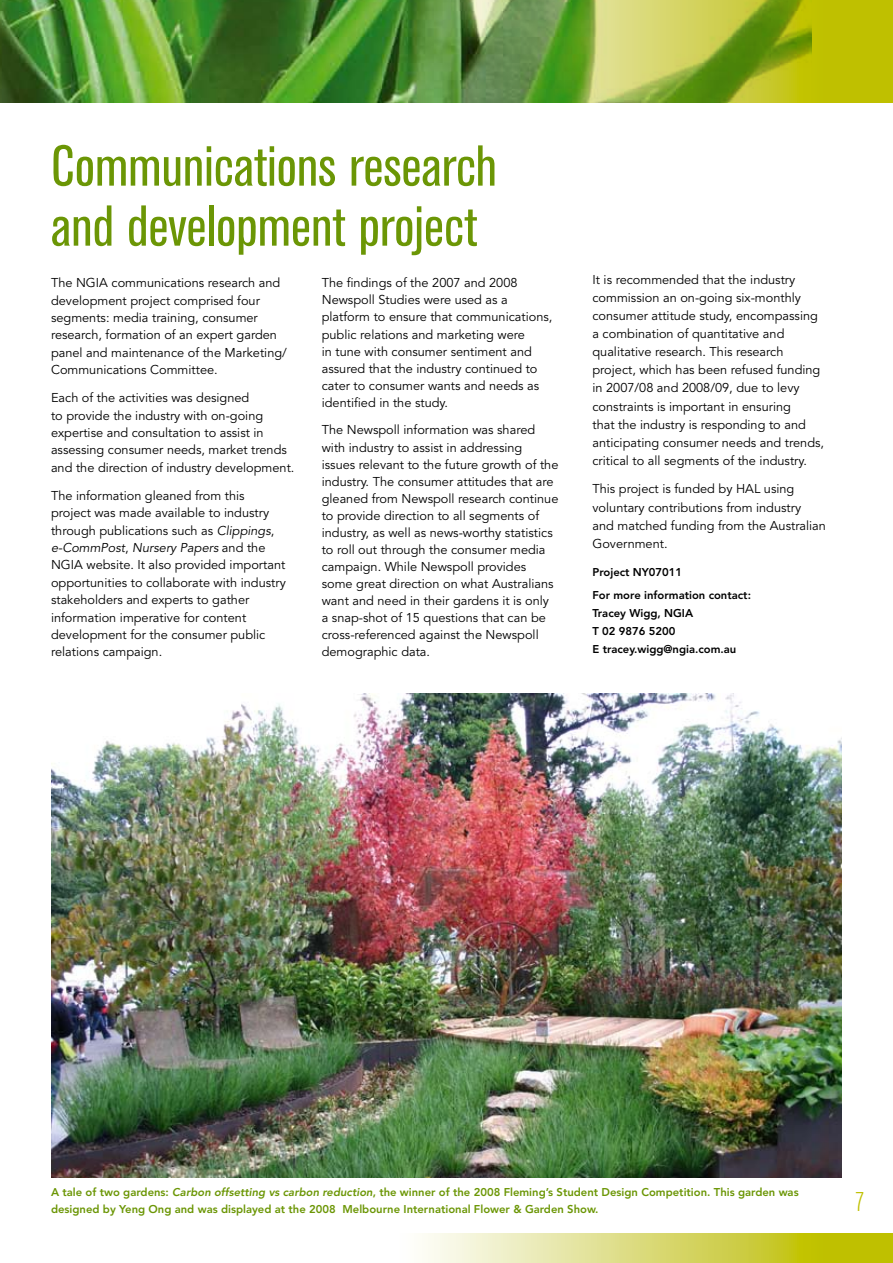
<style>
.page{position:relative;width:893px;height:1263px;background:#fff}
.page>*{position:absolute;margin:0;border:0;box-sizing:border-box;transform-origin:0 0}
.t1{font:57px/60px "Akzid Grot Con BQ";color:#6b9605}
.t2{font:300 27px "Akzid Grot Con BQ";color:#bfc000}
.t3{font:12.75px/17.1px "Avenir";color:#000}
.t4{font:800 11.25px/16.5px "Avenir";color:#6b9605}
.t5{font:800 11.25px/18.1px "Avenir";color:#000}
.s1{font-style:italic}
</style>
<div class="page">
<img style="left:0;top:0;width:400px;height:102px">
<img style="left:400px;top:0;width:493px;height:102px">
<svg style="left:422px;top:1233px;width:471px;height:30px;background:#d9d970"></svg>
<img style="left:51px;top:693px;width:791px;height:485px">
<h1 class="t1" style="left:51px;top:137px;width:447px">Communications research and development project</h1>
<p class="t3" style="left:51px;top:274px;width:237px">The NGIA communications research and development project comprised four segments: media training, consumer research, formation of an expert garden panel and maintenance of the Marketing/ Communications Committee.</p>
<p class="t3" style="left:51px;top:389px;width:245px">Each of the activities was designed<br>to provide the industry with on-going expertise and consultation to assist in assessing consumer needs, market trends and the direction of industry development.</p>
<p class="t3" style="left:51px;top:487px;width:236px">The information gleaned from this project was made available to industry through publications such as <span class="s1">Clippings</span>, <span class="s1">e-CommPost</span>, <span class="s1">Nursery Papers</span> and the NGIA website. It also provided important opportunities to collaborate with industry stakeholders and experts to gather information imperative for content development for the consumer public relations campaign.</p>
<p class="t3" style="left:322px;top:275px;width:232px">The findings of the 2007 and 2008<br>Newspoll Studies were used as a platform to ensure that communications, public relations and marketing were<br>in tune with consumer sentiment and assured that the industry continued to cater to consumer wants and needs as identified in the study.</p>
<p class="t3" style="left:322px;top:422px;width:238px">The Newspoll information was shared with industry to assist in addressing issues relevant to the future growth of the industry. The consumer attitudes that are gleaned from Newspoll research continue to provide direction to all segments of industry, as well as news-worthy statistics to roll out through the consumer media campaign. While Newspoll provides some great direction on what Australians want and need in their gardens it is only a snap-shot of 15 questions that can be cross-referenced against the Newspoll demographic data.</p>
<p class="t3" style="left:592px;top:271px;width:233px;line-height:18.1px">It is recommended that the industry commission an on-going six-monthly consumer attitude study, encompassing a combination of quantitative and qualitative research. This research project, which has been refused funding in 2007/08 and 2008/09, due to levy constraints is important in ensuring<br>that the industry is responding to and anticipating consumer needs and trends, critical to all segments of the industry.</p>
<p class="t3" style="left:592px;top:480px;width:235px;line-height:18.1px">This project is funded by HAL using voluntary contributions from industry<br>and matched funding from the Australian<br>Government.</p>
<p class="t5" style="left:592px;top:561px;width:160px;line-height:22.4px">Project NY07011<br>For more information contact:</p>
<p class="t5" style="left:592px;top:604px;width:145px">Tracey Wigg, NGIA<br>T 02 9876 5200<br>E tracey.wigg@ngia.com.au</p>
<p class="t4" style="left:51px;top:1184px;width:749px">A tale of two gardens: Carbon offsetting vs carbon reduction, the winner of the 2008 Fleming’s Student Design Competition. This garden was designed by Yeng Ong and was displayed at the 2008 Melbourne International Flower &amp; Garden Show.</p>
<h2 class="t2" style="left:855px;top:1187px;width:11px">7</h2>
</div>
